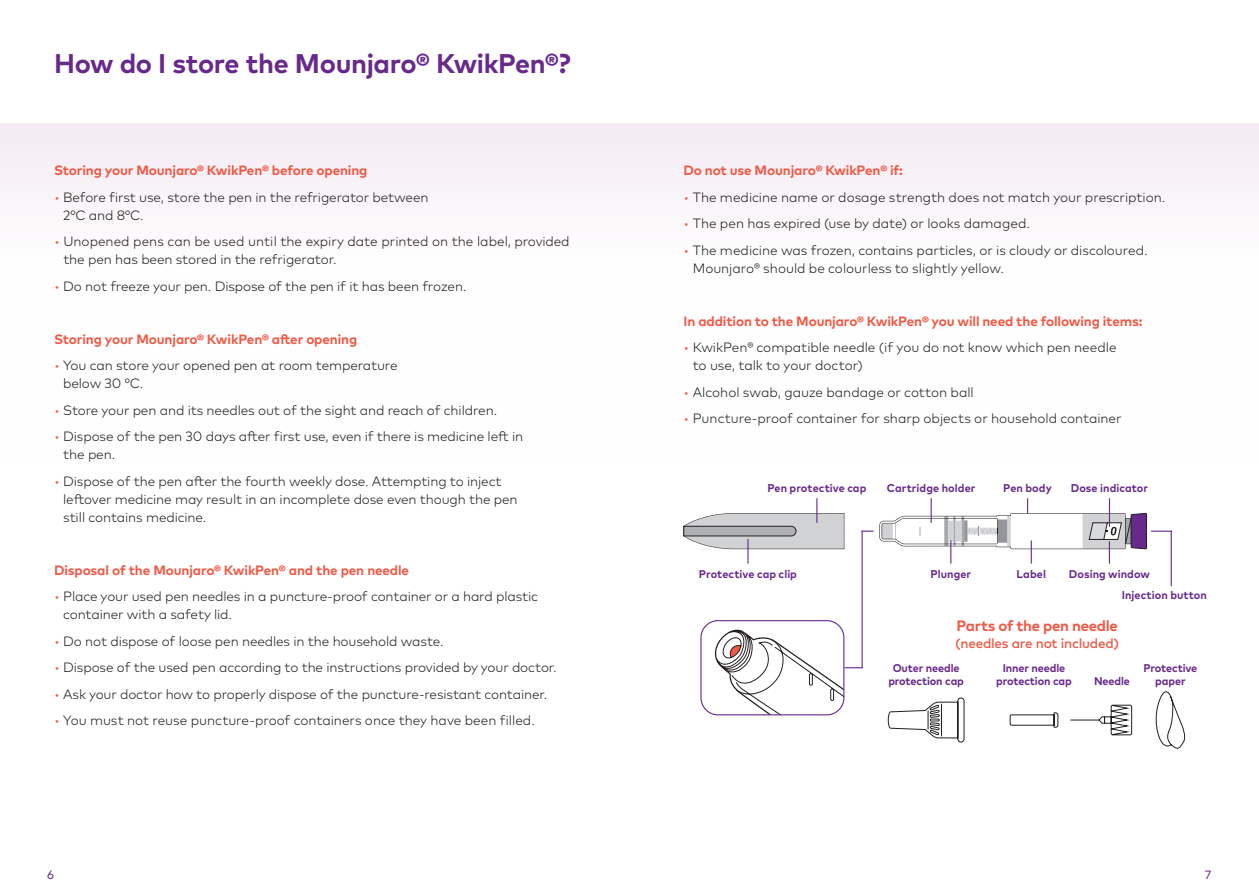
<style>
.page{position:relative;width:1259px;height:893px;background:#fff}
.page>*{position:absolute;margin:0;border:0;box-sizing:border-box;transform-origin:0 0}
.t1{font:700 27px "Mark Pro";letter-spacing:-.015em;color:#67298c}
.Body{font:700 15px "Mark Pro";letter-spacing:-.02em;color:#f05946}
.t2{font:300 13.5px/18px "Mark Pro";letter-spacing:-.01em;color:#231f20}
.t3{font:700 13.5px "Mark Pro";letter-spacing:-.01em;color:#f05946}
.Body-2{font:500 13.5px "Mark Pro";letter-spacing:-.02em;color:#f05946}
.t4{font:12px "Mark Pro";color:#67298c}
.Body-3{font:700 11.25px/13.2px "Mark Pro";color:#67298c;text-align:center}
.s1{color:#f05946}
</style>
<div class="page">
<div style="left:0;top:123px;width:1259px;height:341px;background:linear-gradient(to right,#fcfafc,#fcfafc)"></div>
<svg style="left:683px;top:498px;width:161px;height:66px"></svg>
<hr style="left:1170px;top:531px;width:1px;height:55px;background:#67298c">
<svg style="left:879px;top:498px;width:292px;height:66px"></svg>
<hr style="left:861px;top:531px;width:1px;height:137px;background:#67298c">
<svg style="left:861px;top:531px;width:12px;height:1px"></svg>
<svg style="left:712px;top:627px;width:150px;height:89px"></svg>
<div style="left:700px;top:620px;width:144px;height:95px;border:1px solid #67298c;border-radius:17px"></div>
<svg style="left:1155px;top:691px;width:31px;height:58px"></svg>
<svg style="left:1070px;top:704px;width:62px;height:31px"></svg>
<svg style="left:1009px;top:712px;width:49px;height:16px"></svg>
<svg style="left:887px;top:697px;width:77px;height:46px"></svg>
<p class="t1" style="left:54px;top:43px;width:518px">How do I store the Mounjaro® KwikPen®?</p>
<p class="t3" style="left:54px;top:160px;width:315px">Storing your Mounjaro® KwikPen® before opening</p>
<p class="t2" style="left:63px;top:187px;width:367px;text-indent:-9px"><span class="s1">•</span> Before first use, store the pen in the refrigerator between<br>2°C and 8°C.</p>
<p class="t2" style="left:63px;top:231px;width:508px;text-indent:-9px"><span class="s1">•</span> Unopened pens can be used until the expiry date printed on the label, provided the pen has been stored in the refrigerator.</p>
<p class="t2" style="left:54px;top:276px;width:414px"><span class="s1">•</span> Do not freeze your pen. Dispose of the pen if it has been frozen.</p>
<p class="t3" style="left:54px;top:329px;width:305px">Storing your Mounjaro® KwikPen® after opening</p>
<p class="t2" style="left:63px;top:355px;width:336px;text-indent:-9px"><span class="s1">•</span> You can store your opened pen at room temperature below 30 °C.</p>
<p class="t2" style="left:54px;top:400px;width:445px"><span class="s1">•</span> Store your pen and its needles out of the sight and reach of children.</p>
<p class="t2" style="left:63px;top:426px;width:461px;text-indent:-9px"><span class="s1">•</span> Dispose of the pen 30 days after first use, even if there is medicine left in the pen.</p>
<p class="t2" style="left:63px;top:471px;width:456px;text-indent:-9px"><span class="s1">•</span> Dispose of the pen after the fourth weekly dose. Attempting to inject leftover medicine may result in an incomplete dose even though the pen still contains medicine.</p>
<p class="t3" style="left:54px;top:560px;width:356px">Disposal of the Mounjaro® KwikPen® and the pen needle</p>
<p class="t2" style="left:63px;top:586px;width:476px;text-indent:-9px"><span class="s1">•</span> Place your used pen needles in a puncture-proof container or a hard plastic container with a safety lid.</p>
<p class="t2" style="left:54px;top:631px;width:391px"><span class="s1">•</span> Do not dispose of loose pen needles in the household waste.</p>
<p class="t2" style="left:54px;top:658px;width:504px"><span class="s1">•</span> Dispose of the used pen according to the instructions provided by your doctor.</p>
<p class="t2" style="left:54px;top:684px;width:495px"><span class="s1">•</span> Ask your doctor how to properly dispose of the puncture-resistant container.</p>
<p class="t2" style="left:54px;top:711px;width:482px"><span class="s1">•</span> You must not reuse puncture-proof containers once they have been filled.</p>
<p class="t3" style="left:683px;top:160px;width:221px">Do not use Mounjaro® KwikPen® if:</p>
<p class="t2" style="left:683px;top:187px;width:483px"><span class="s1">•</span> The medicine name or dosage strength does not match your prescription.</p>
<p class="t2" style="left:683px;top:213px;width:348px"><span class="s1">•</span> The pen has expired (use by date) or looks damaged.</p>
<p class="t2" style="left:692px;top:240px;width:456px;text-indent:-9px"><span class="s1">•</span> The medicine was frozen, contains particles, or is cloudy or discoloured.<br>Mounjaro® should be colourless to slightly yellow.</p>
<p class="t3" style="left:683px;top:311px;width:460px">In addition to the Mounjaro® KwikPen® you will need the following items:</p>
<p class="t2" style="left:692px;top:337px;width:425px;text-indent:-9px"><span class="s1">•</span> KwikPen® compatible needle (if you do not know which pen needle to use, talk to your doctor)</p>
<p class="t2" style="left:683px;top:382px;width:292px"><span class="s1">•</span> Alcohol swab, gauze bandage or cotton ball</p>
<p class="t2" style="left:683px;top:408px;width:440px"><span class="s1">•</span> Puncture-proof container for sharp objects or household container</p>
<p class="Body-3" style="left:767px;top:480px;width:101px">Pen protective cap</p>
<p class="Body-3" style="left:887px;top:480px;width:90px">Cartridge holder</p>
<p class="Body-3" style="left:1003px;top:480px;width:50px">Pen body</p>
<p class="Body-3" style="left:1070px;top:480px;width:79px">Dose indicator</p>
<p class="Body-3" style="left:699px;top:566px;width:100px">Protective cap clip</p>
<p class="Body-3" style="left:930px;top:566px;width:42px">Plunger</p>
<p class="Body-3" style="left:1016px;top:566px;width:31px">Label</p>
<p class="Body-3" style="left:1069px;top:566px;width:83px">Dosing window</p>
<p class="Body-3" style="left:1121px;top:588px;width:87px">Injection button</p>
<p class="Body" style="left:956px;top:614px;width:163px">Parts of the pen needle</p>
<p class="Body-2" style="left:955px;top:633px;width:166px">(needles are not included)</p>
<p class="Body-3" style="left:888px;top:660px;width:77px">Outer needle protection cap</p>
<p class="Body-3" style="left:996px;top:660px;width:77px">Inner needle protection cap</p>
<p class="Body-3" style="left:1143px;top:660px;width:55px">Protective</p>
<p class="Body-3" style="left:1094px;top:673px;width:37px">Needle</p>
<p class="Body-3" style="left:1155px;top:673px;width:32px">paper</p>
<p class="t4" style="left:47px;top:866px;width:8px">6</p>
<p class="t4" style="left:1205px;top:866px;width:8px">7</p>
</div>
